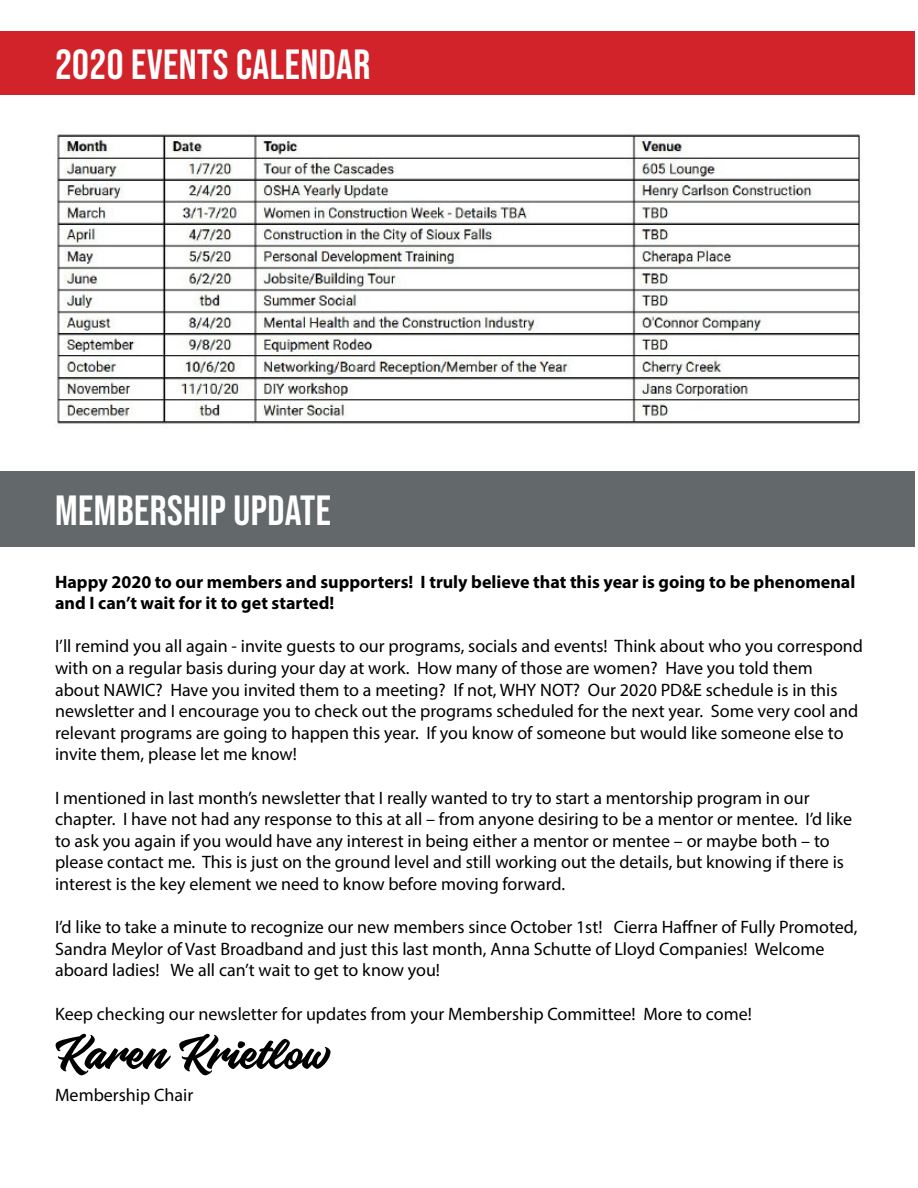
<style>
.page{position:relative;width:918px;height:1188px;background:#fff}
.page>*{position:absolute;margin:0;border:0;box-sizing:border-box;transform-origin:0 0}
.t1{font:58.5px "Knight Brush Demo";color:#000}
.t2{font:42px "Bebas Neue";letter-spacing:.01em;color:#fff}
.t3{font:18px/21.6px "Myriad Pro";color:#000}
.t4{font:700 18px/21.6px "Myriad Pro";color:#000}
</style>
<div class="page">
<img style="left:57px;top:134px;width:805px;height:291px">
<div style="left:0;top:32px;width:915px;height:63px;background:#d2232a"></div>
<div style="left:0;top:471px;width:915px;height:76px;background:#63696b"></div>
<h2 class="t2" style="left:55px;top:41px;width:317px">2020 EVENTS CALENDAR</h2>
<h2 class="t2" style="left:55px;top:486px;width:278px">MEMBERSHIP UPDATE</h2>
<p class="t4" style="left:55px;top:570px;width:802px">Happy 2020 to our members and supporters! I truly believe that this year is going to be phenomenal and I can’t wait for it to get started!</p>
<p class="t3" style="left:55px;top:635px;width:810px">I’ll remind you all again - invite guests to our programs, socials and events! Think about who you correspond with on a regular basis during your day at work. How many of those are women? Have you told them<br>about NAWIC? Have you invited them to a meeting? If not, WHY NOT? Our 2020 PD&amp;E schedule is in this newsletter and I encourage you to check out the programs scheduled for the next year. Some very cool and relevant programs are going to happen this year. If you know of someone but would like someone else to invite them, please let me know!</p>
<p class="t3" style="left:55px;top:786px;width:798px">I mentioned in last month’s newsletter that I really wanted to try to start a mentorship program in our chapter. I have not had any response to this at all – from anyone desiring to be a mentor or mentee. I’d like to ask you again if you would have any interest in being either a mentor or mentee – or maybe both – to please contact me. This is just on the ground level and still working out the details, but knowing if there is interest is the key element we need to know before moving forward.</p>
<p class="t3" style="left:55px;top:916px;width:804px">I’d like to take a minute to recognize our new members since October 1st! Cierra Haffner of Fully Promoted,<br>Sandra Meylor of Vast Broadband and just this last month, Anna Schutte of Lloyd Companies! Welcome aboard ladies! We all can’t wait to get to know you!</p>
<p class="t3" style="left:55px;top:1002px;width:698px">Keep checking our newsletter for updates from your Membership Committee! More to come!</p>
<h1 class="t1" style="left:55px;top:1021px;width:276px">Karen Krietlow</h1>
<p class="t3" style="left:55px;top:1083px;width:140px">Membership Chair</p>
</div>
